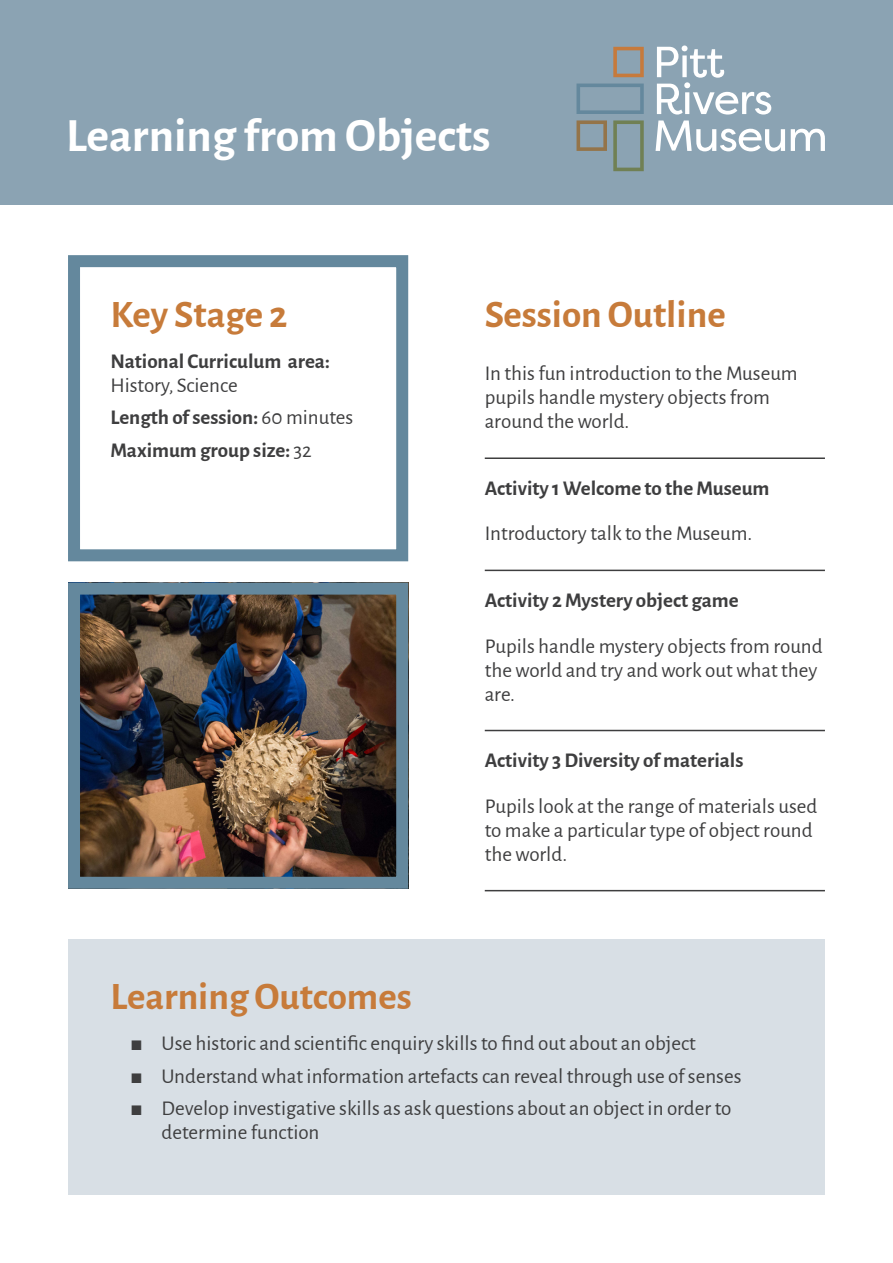
<style>
.page{position:relative;width:893px;height:1263px;background:#fff}
.page>*{position:absolute;margin:0;border:0;box-sizing:border-box;transform-origin:0 0}
.Sheet_title{font:700 48px "Alegreya Sans";color:#fff}
.Subtitle{font:700 39px "Alegreya Sans";color:#c77b3a}
.Body_Text_12pt{font:21px/24px "Alegreya Sans";color:#3e3e3f}
.Body_Text_14pt{font:700 21px/24px "Alegreya Sans";color:#3e3e3f}
.Body_Text_12pt-2{font:700 21px "Alegreya Sans";color:#3e3e3f}
.s1{font-weight:400}
</style>
<div class="page">
<div style="left:68px;top:940px;width:757px;height:255px;background:#d8dfe5"></div>
<div style="left:0;top:0;width:893px;height:204px;background:#8ba3b3"></div>
<div style="left:68px;top:255px;width:340px;height:306px;border:12px solid #64889d"></div>
<img style="left:81px;top:596px;width:314px;height:280px">
<div style="left:68px;top:583px;width:340px;height:306px;border:12px solid #64889d"></div>
<svg style="left:656px;top:45px;width:129px;height:106px"></svg>
<svg style="left:791px;top:129px;width:34px;height:22px"></svg>
<svg style="left:576px;top:84px;width:68px;height:30px"></svg>
<svg style="left:613px;top:120px;width:31px;height:51px"></svg>
<svg style="left:576px;top:120px;width:31px;height:31px"></svg>
<svg style="left:613px;top:47px;width:31px;height:30px"></svg>
<hr style="left:485px;top:457px;width:340px;height:2px;background:#3e3e3f">
<hr style="left:485px;top:570px;width:340px;height:1px;background:#3e3e3f">
<hr style="left:485px;top:730px;width:340px;height:1px;background:#3e3e3f">
<hr style="left:485px;top:890px;width:340px;height:1px;background:#3e3e3f">
<p class="Sheet_title" style="left:66px;top:100px;width:426px">Learning from Objects</p>
<p class="Subtitle" style="left:110px;top:285px;width:179px">Key Stage 2</p>
<p class="Body_Text_14pt" style="left:110px;top:347px;width:221px">National Curriculum area:<br><span class="s1">History, Science</span></p>
<p class="Body_Text_14pt" style="left:110px;top:404px;width:244px">Length of session: <span class="s1">60 minutes</span></p>
<p class="Body_Text_14pt" style="left:110px;top:436px;width:203px">Maximum group size: <span class="s1">32</span></p>
<p class="Subtitle" style="left:485px;top:285px;width:242px">Session Outline</p>
<p class="Body_Text_12pt" style="left:485px;top:360px;width:314px">In this fun introduction to the Museum pupils handle mystery objects from around the world.</p>
<p class="Body_Text_12pt-2" style="left:485px;top:473px;width:286px">Activity 1 Welcome to the Museum</p>
<p class="Body_Text_12pt" style="left:485px;top:520px;width:269px">Introductory talk to the Museum.</p>
<p class="Body_Text_12pt-2" style="left:485px;top:585px;width:255px">Activity 2 Mystery object game</p>
<p class="Body_Text_12pt" style="left:485px;top:633px;width:339px">Pupils handle mystery objects from round the world and try and work out what they are.</p>
<p class="Body_Text_12pt-2" style="left:485px;top:745px;width:260px">Activity 3 Diversity of materials</p>
<p class="Body_Text_12pt" style="left:485px;top:793px;width:334px">Pupils look at the range of materials used to make a particular type of object round the world.</p>
<p class="Subtitle" style="left:111px;top:968px;width:303px">Learning Outcomes</p>
<p class="Body_Text_12pt" style="left:132px;top:1030px;width:565px">◼ Use historic and scientific enquiry skills to find out about an object</p>
<p class="Body_Text_12pt" style="left:132px;top:1063px;width:611px">◼ Understand what information artefacts can reveal through use of senses</p>
<p class="Body_Text_12pt" style="left:162px;top:1095px;width:571px;text-indent:-30px">◼ Develop investigative skills as ask questions about an object in order to determine function</p>
</div>
